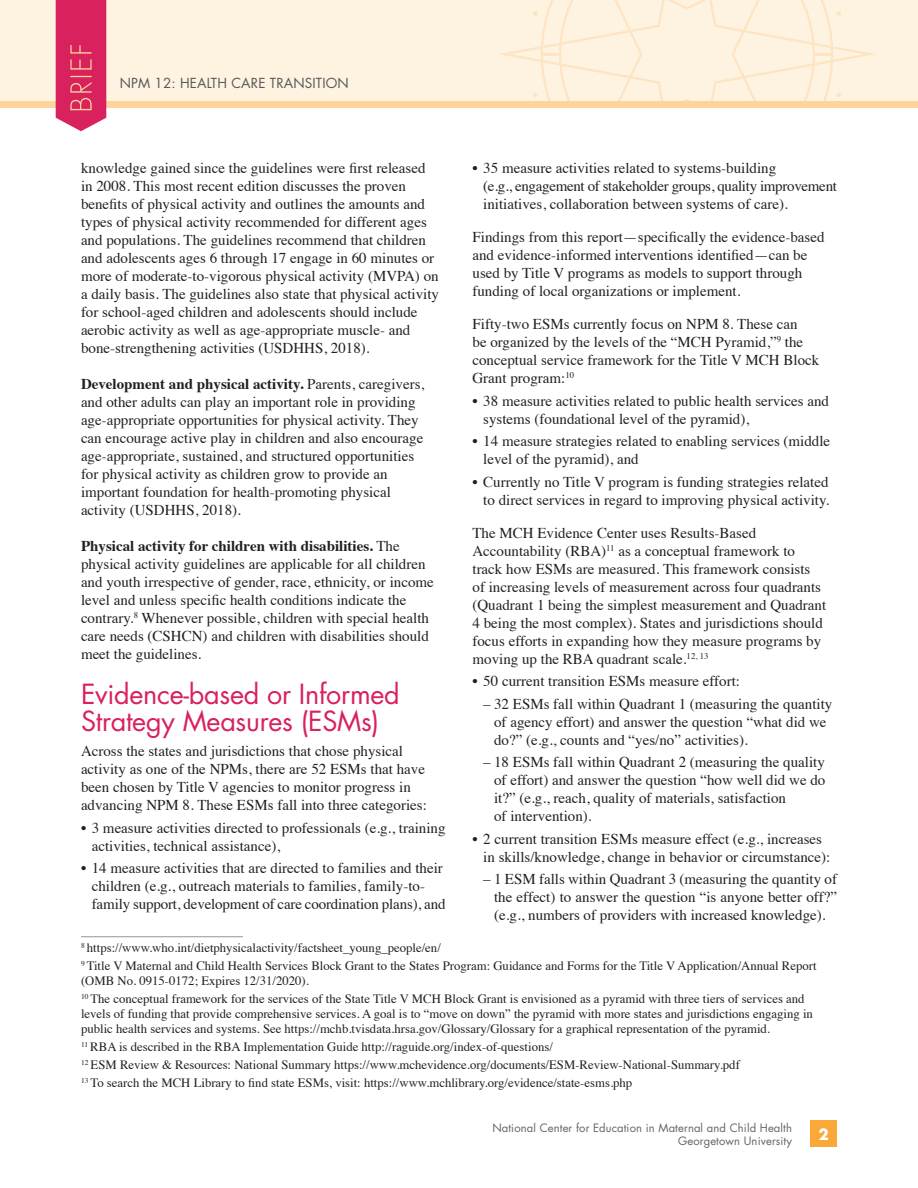
<style>
.page{position:relative;width:918px;height:1188px;background:#fff}
.page>*{position:absolute;margin:0;border:0;box-sizing:border-box;transform-origin:0 0}
.Heading_1{font:27px/27px "Futura";letter-spacing:-.01em;color:#d9215e}
.Body_Text{font:15px/18px "Times";color:#231f20}
.Body_Text-2{font:15px "Times";letter-spacing:-.02em;color:#231f20}
.Headers{font:700 15px "Futura";color:#fff}
.Headers-2{font:13.5px "Futura";letter-spacing:.01em;color:#57585a}
.Footnotes{font:12.75px/15px "Times";color:#231f20}
.Footers{font:11.25px "Futura";letter-spacing:.01em;color:#636366}
.s1{font-weight:700}
</style>
<div class="page">
<div style="left:810px;top:1120px;width:27px;height:28px;background:#faa838"></div>
<div style="left:0;top:0;width:918px;height:101px;background:#fef2e1"></div>
<svg style="left:499px;top:0;width:376px;height:101px"></svg>
<div style="left:0;top:101px;width:918px;height:7px;background:#fcd49c"></div>
<svg style="left:56px;top:0;width:50px;height:131px;background:#dc3368"></svg>
<hr style="left:81px;top:936px;width:162px;height:1px;background:#939598">
<p class="Headers-2" style="left:120px;top:73px;width:230px">NPM 12: HEALTH CARE TRANSITION</p>
<p class="Body_Text" style="left:472px;top:158px;width:305px">• 35 measure activities related to systems-building</p>
<p class="Body_Text-2" style="left:483px;top:172px;width:355px">(e.g., engagement of stakeholder groups, quality improvement</p>
<p class="Body_Text" style="left:483px;top:194px;width:306px">initiatives, collaboration between systems of care).</p>
<p class="Body_Text" style="left:472px;top:227px;width:354px">Findings from this report—specifically the evidence-based and evidence-informed interventions identified—can be used by Title V programs as models to support through funding of local organizations or implement.</p>
<p class="Body_Text" style="left:472px;top:314px;width:348px">Fifty-two ESMs currently focus on NPM 8. These can<br>be organized by the levels of the “MCH Pyramid,”<sup>9</sup> the conceptual service framework for the Title V MCH Block Grant program:<sup>10</sup></p>
<p class="Body_Text" style="left:483px;top:390px;width:347px;text-indent:-11px">• 38 measure activities related to public health services and systems (foundational level of the pyramid),</p>
<p class="Body_Text" style="left:483px;top:431px;width:349px;text-indent:-11px">• 14 measure strategies related to enabling services (middle level of the pyramid), and</p>
<p class="Body_Text" style="left:472px;top:471px;width:358px;text-align:right">• Currently no Title V program is funding strategies related to direct services in regard to improving physical activity.</p>
<p class="Body_Text" style="left:472px;top:522px;width:355px">The MCH Evidence Center uses Results-Based Accountability (RBA)<sup>11</sup> as a conceptual framework to track how ESMs are measured. This framework consists of increasing levels of measurement across four quadrants (Quadrant 1 being the simplest measurement and Quadrant 4 being the most complex). States and jurisdictions should focus efforts in expanding how they measure programs by moving up the RBA quadrant scale.<sup>12,</sup> <sup>13</sup></p>
<p class="Body_Text" style="left:472px;top:671px;width:269px">• 50 current transition ESMs measure effort:</p>
<p class="Body_Text" style="left:494px;top:693px;width:340px;text-indent:-11px">– 32 ESMs fall within Quadrant 1 (measuring the quantity of agency effort) and answer the question “what did we do?” (e.g., counts and “yes/no” activities).</p>
<p class="Body_Text" style="left:494px;top:752px;width:333px;text-indent:-11px">– 18 ESMs fall within Quadrant 2 (measuring the quality of effort) and answer the question “how well did we do it?” (e.g., reach, quality of materials, satisfaction<br>of intervention).</p>
<p class="Body_Text" style="left:483px;top:828px;width:349px;text-indent:-11px">• 2 current transition ESMs measure effect (e.g., increases in skills/knowledge, change in behavior or circumstance):</p>
<p class="Body_Text" style="left:494px;top:869px;width:344px;text-align:justify;text-indent:-11px">– 1 ESM falls within Quadrant 3 (measuring the quantity of the effect) to answer the question “is anyone better off?” (e.g., numbers of providers with increased knowledge).</p>
<p class="Body_Text" style="left:81px;top:158px;width:360px">knowledge gained since the guidelines were first released in 2008. This most recent edition discusses the proven benefits of physical activity and outlines the amounts and types of physical activity recommended for different ages and populations. The guidelines recommend that children and adolescents ages 6 through 17 engage in 60 minutes or more of moderate-to-vigorous physical activity (MVPA) on a daily basis. The guidelines also state that physical activity for school-aged children and adolescents should include aerobic activity as well as age-appropriate muscle- and bone-strengthening activities (USDHHS, 2018).</p>
<p class="Body_Text" style="left:81px;top:374px;width:345px"><span class="s1">Development and physical activity.</span> Parents, caregivers, and other adults can play an important role in providing age-appropriate opportunities for physical activity. They can encourage active play in children and also encourage age-appropriate, sustained, and structured opportunities for physical activity as children grow to provide an important foundation for health-promoting physical activity (USDHHS, 2018).</p>
<p class="Body_Text" style="left:81px;top:536px;width:354px"><span class="s1">Physical activity for children with disabilities.</span> The physical activity guidelines are applicable for all children and youth irrespective of gender, race, ethnicity, or income level and unless specific health conditions indicate the contrary.<sup>8</sup> Whenever possible, children with special health care needs (CSHCN) and children with disabilities should meet the guidelines.</p>
<p class="Heading_1" style="left:81px;top:680px;width:320px">Evidence-based or Informed<br>Strategy Measures (ESMs)</p>
<p class="Body_Text" style="left:81px;top:741px;width:347px">Across the states and jurisdictions that chose physical activity as one of the NPMs, there are 52 ESMs that have been chosen by Title V agencies to monitor progress in advancing NPM 8. These ESMs fall into three categories:</p>
<p class="Body_Text" style="left:92px;top:817px;width:355px;text-indent:-11px">• 3 measure activities directed to professionals (e.g., training activities, technical assistance),</p>
<p class="Body_Text" style="left:81px;top:858px;width:363px;text-align:center">• 14 measure activities that are directed to families and their children (e.g., outreach materials to families, family-to-</p>
<p class="Body_Text" style="left:92px;top:894px;width:355px">family support, development of care coordination plans), and</p>
<p class="Footnotes" style="left:81px;top:939px;width:361px"><sup>8</sup> https://www.who.int/dietphysicalactivity/factsheet_young_people/en/</p>
<p class="Footnotes" style="left:81px;top:957px;width:737px"><sup>9</sup> Title V Maternal and Child Health Services Block Grant to the States Program: Guidance and Forms for the Title V Application/Annual Report (OMB No. 0915-0172; Expires 12/31/2020).</p>
<p class="Footnotes" style="left:81px;top:990px;width:733px"><sup>10</sup> The conceptual framework for the services of the State Title V MCH Block Grant is envisioned as a pyramid with three tiers of services and levels of funding that provide comprehensive services. A goal is to “move on down” the pyramid with more states and jurisdictions engaging in public health services and systems. See https://mchb.tvisdata.hrsa.gov/Glossary/Glossary for a graphical representation of the pyramid.</p>
<p class="Footnotes" style="left:81px;top:1038px;width:473px"><sup>11</sup> RBA is described in the RBA Implementation Guide http://raguide.org/index-of-questions/</p>
<p class="Footnotes" style="left:81px;top:1056px;width:660px"><sup>12</sup> ESM Review &amp; Resources: National Summary https://www.mchevidence.org/documents/ESM-Review-National-Summary.pdf</p>
<p class="Footnotes" style="left:81px;top:1074px;width:553px"><sup>13</sup> To search the MCH Library to find state ESMs, visit: https://www.mchlibrary.org/evidence/state-esms.php</p>
<p class="Footers" style="left:492px;top:1120px;width:301px">National Center for Education in Maternal and Child Health</p>
<p class="Footers" style="left:678px;top:1133px;width:115px">Georgetown University</p>
<p class="Headers" style="left:818px;top:1124px;width:12px">2</p>
</div>
